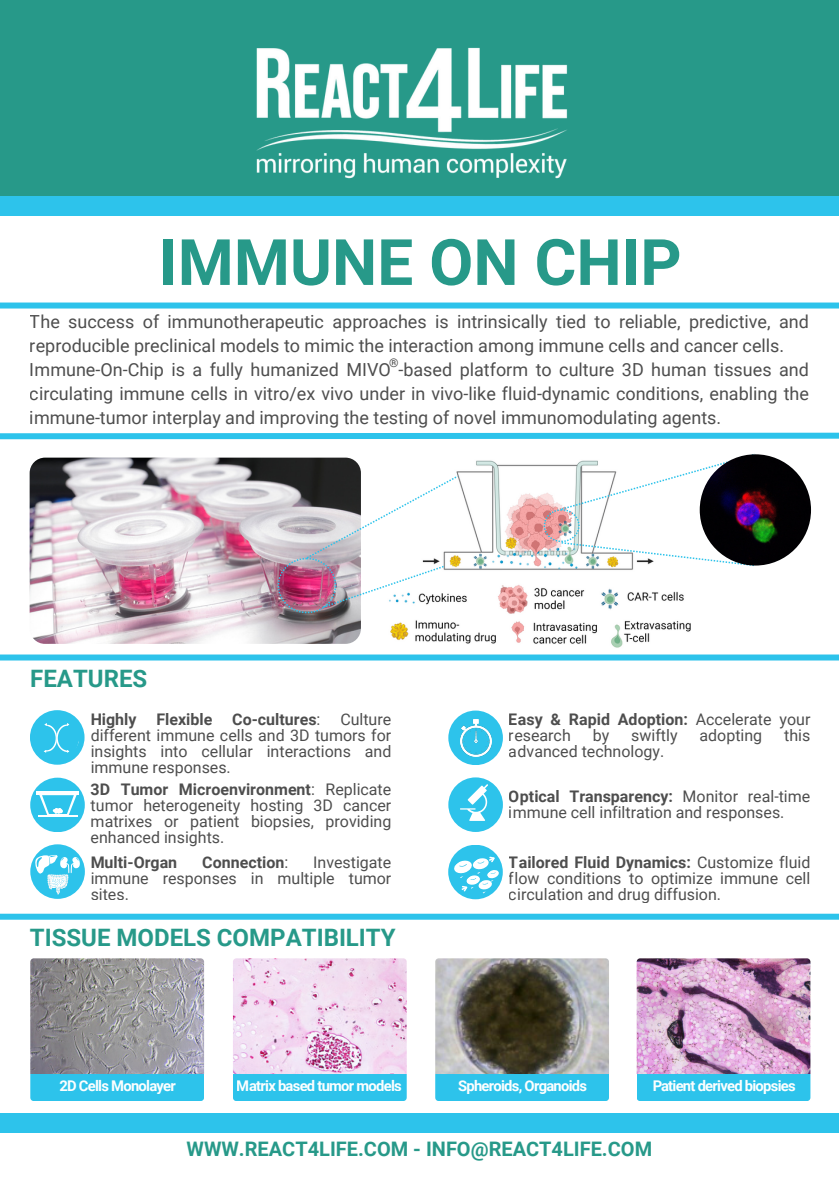
<style>
.page{position:relative;width:839px;height:1191px;background:#fff}
.page>*{position:absolute;margin:0;border:0;box-sizing:border-box;transform-origin:0 0}
.t1{font:700 64px "Roboto";color:#279989}
.t2{font:700 24px "Roboto";color:#279989}
.t3{font:700 20px "Roboto";color:#279989}
.t4{font:18px/24px "Roboto";color:#000;text-align:justify}
.t5{font:16px/16px "Roboto";color:#000;text-align:justify}
.t6{font:700 16px "Roboto";color:#000}
.t7{font:700 14.8px "Roboto";letter-spacing:-.05em;color:#fff}
.t8{font:12px "Roboto";color:#000}
.s1{font-weight:700}
.s2{font-weight:400}
</style>
<div class="page">
<div style="left:0;top:0;width:838px;height:196px;background:#279989"></div>
<div style="left:0;top:196px;width:838px;height:20px;background:#2dc3eb"></div>
<div style="left:0;top:303px;width:838px;height:6px;background:#2dc3eb"></div>
<svg style="left:0;top:432px;width:838px;height:8px"></svg>
<div style="left:0;top:1113px;width:838px;height:20px;background:#2dc3eb"></div>
<div style="left:30px;top:778px;width:55px;height:54px;background:#2dc3eb;border-radius:50%"></div>
<hr style="left:37px;top:791px;width:42px;height:4px;background:#fff">
<svg style="left:38px;top:795px;width:40px;height:22px"></svg>
<div style="left:448px;top:845px;width:55px;height:54px;background:#2dc3eb;border-radius:50%"></div>
<svg style="left:452px;top:853px;width:48px;height:41px"></svg>
<div style="left:30px;top:844px;width:55px;height:55px;background:#2dc3eb;border-radius:50%"></div>
<svg style="left:32px;top:852px;width:48px;height:43px"></svg>
<div style="left:448px;top:777px;width:55px;height:55px;background:#2dc3eb;border-radius:50%"></div>
<svg style="left:460px;top:784px;width:28px;height:37px"></svg>
<img style="left:256px;top:47px;width:312px;height:132px">
<div style="left:0;top:655px;width:838px;height:6px;background:#2dc3eb"></div>
<div style="left:0;top:914px;width:838px;height:6px;background:#2dc3eb"></div>
<div style="left:30px;top:1074px;width:174px;height:27px;background:#2dc3eb"></div>
<img style="left:30px;top:958px;width:174px;height:116px">
<div style="left:637px;top:1074px;width:173px;height:27px;background:#2dc3eb"></div>
<img style="left:636px;top:958px;width:174px;height:116px">
<div style="left:233px;top:1074px;width:173px;height:27px;background:#2dc3eb"></div>
<img style="left:233px;top:958px;width:173px;height:116px">
<div style="left:435px;top:1074px;width:174px;height:27px;background:#2dc3eb"></div>
<img style="left:435px;top:958px;width:174px;height:116px">
<img style="left:30px;top:458px;width:331px;height:186px;border-radius:15px">
<img style="left:390px;top:460px;width:300px;height:188px">
<img style="left:699px;top:454px;width:112px;height:112px;border-radius:50%">
<svg style="left:278px;top:476px;width:180px;height:137px"></svg>
<svg style="left:543px;top:454px;width:212px;height:112px"></svg>
<div style="left:30px;top:710px;width:55px;height:55px;background:#2dc3eb;border-radius:50%"></div>
<svg style="left:34px;top:722px;width:46px;height:31px"></svg>
<div style="left:448px;top:711px;width:55px;height:54px;background:#2dc3eb;border-radius:50%"></div>
<img style="left:460px;top:719px;width:31px;height:38px">
<p class="t1" style="left:159px;top:226px;width:524px">IMMUNE ON CHIP</p>
<p class="t4" style="left:30px;top:310px;width:780px">The success of immunotherapeutic approaches is intrinsically tied to reliable, predictive, and reproducible preclinical models to mimic the interaction among immune cells and cancer cells.</p>
<p class="t8" style="left:389px;top:356px;width:11px">®</p>
<p class="t4" style="left:30px;top:358px;width:780px">Immune-On-Chip is a fully humanized MIVO -based platform to culture 3D human tissues and circulating immune cells in vitro/ex vivo under in vivo-like fluid-dynamic conditions, enabling the immune-tumor interplay and improving the testing of novel immunomodulating agents.</p>
<p class="t2" style="left:30px;top:664px;width:118px">FEATURES</p>
<p class="t5" style="left:91px;top:712px;width:302px"><span class="s1">Highly Flexible Co-cultures</span>: Culture different immune cells and 3D tumors for insights into cellular interactions and immune responses.</p>
<p class="t5" style="left:91px;top:782px;width:302px"><span class="s1">3D Tumor Microenvironment</span>: Replicate tumor heterogeneity hosting 3D cancer matrixes or patient biopsies, providing enhanced insights.</p>
<p class="t6" style="left:91px;top:853px;width:88px">Multi-Organ</p>
<p class="t6" style="left:202px;top:853px;width:87px">Connection<span class="s2">:</span></p>
<p class="t5" style="left:91px;top:854px;width:302px;text-indent:222px">Investigate immune responses in multiple tumor sites.</p>
<p class="t2" style="left:30px;top:924px;width:367px">TISSUE MODELS COMPATIBILITY</p>
<p class="t5" style="left:509px;top:712px;width:303px"><span class="s1">Easy &amp; Rapid Adoption:</span> Accelerate your research</p>
<p class="t5" style="left:592px;top:728px;width:18px">by</p>
<p class="t5" style="left:631px;top:728px;width:48px">swiftly</p>
<p class="t5" style="left:699px;top:728px;width:64px">adopting</p>
<p class="t5" style="left:784px;top:728px;width:28px">this</p>
<p class="t5" style="left:509px;top:744px;width:157px">advanced technology.</p>
<p class="t5" style="left:509px;top:789px;width:303px"><span class="s1">Optical Transparency:</span> Monitor real-time immune cell infiltration and responses.</p>
<p class="t5" style="left:509px;top:854px;width:303px"><span class="s1">Tailored Fluid Dynamics:</span> Customize fluid flow conditions to optimize immune cell circulation and drug diffusion.</p>
<p class="t7" style="left:59px;top:1077px;width:118px">2D Cells Monolayer</p>
<p class="t7" style="left:237px;top:1077px;width:166px">Matrix based tumor models</p>
<p class="t7" style="left:458px;top:1077px;width:130px">Spheroids, Organoids</p>
<p class="t7" style="left:652px;top:1077px;width:145px">Patient derived biopsies</p>
<p class="t3" style="left:186px;top:1137px;width:467px">WWW.REACT4LIFE.COM - INFO@REACT4LIFE.COM</p>
</div>
